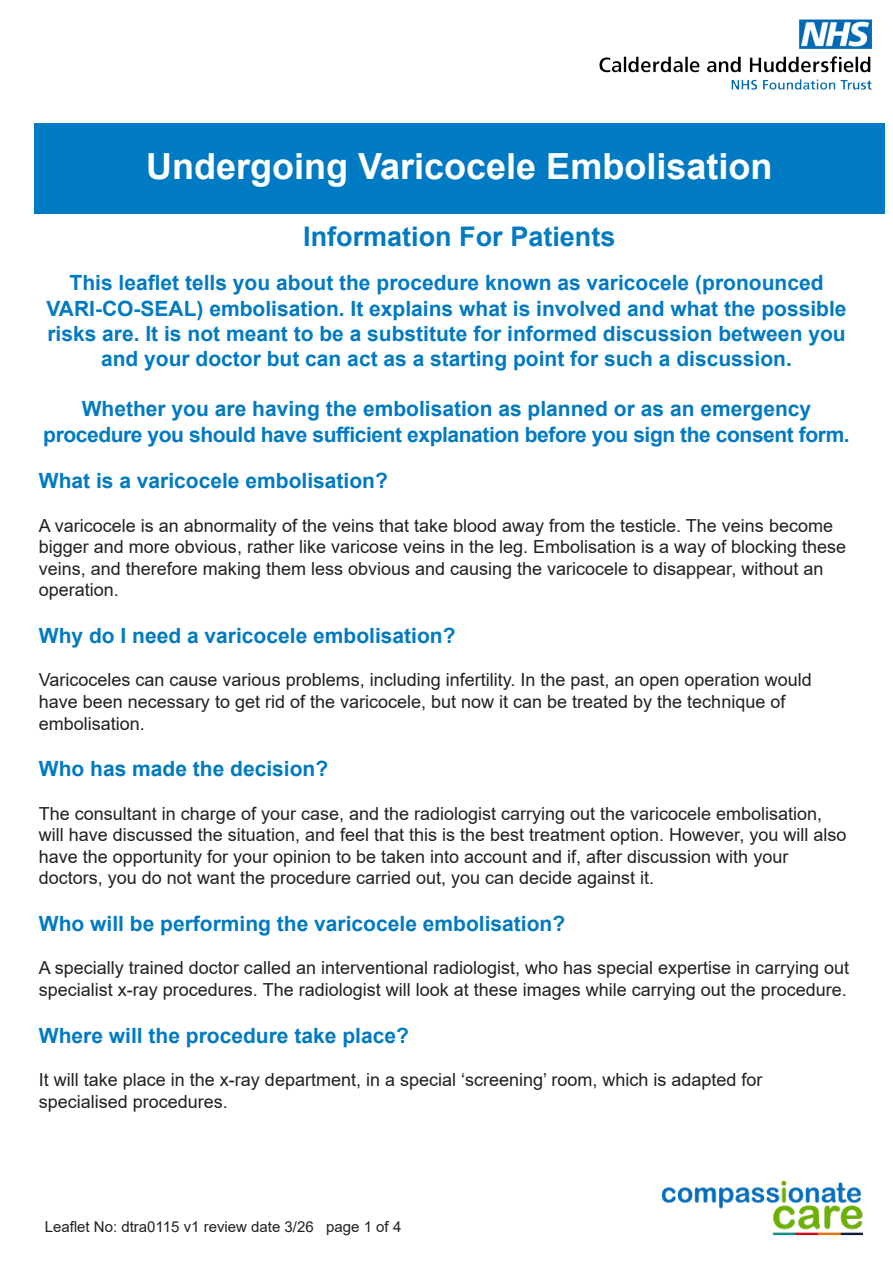
<style>
.page{position:relative;width:893px;height:1263px;background:#fff}
.page>*{position:absolute;margin:0;border:0;box-sizing:border-box;transform-origin:0 0}
.t1{font:700 36px "Arial";color:#fff}
.t2{font:700 27px "Arial";color:#007ac2}
.t3{font:700 21px/25.2px "Arial";color:#007ac2;text-align:center}
.t4{font:700 21px "Arial";letter-spacing:-.02em;color:#007ac2}
.t5{font:18px/21.6px "Arial";color:#231f20}
.t6{font:15px "Arial";color:#231f20}
</style>
<div class="page">
<img style="left:662px;top:1180px;width:201px;height:56px">
<img style="left:599px;top:20px;width:273px;height:70px">
<div style="left:34px;top:124px;width:851px;height:90px;background:#007ac2"></div>
<p class="t1" style="left:146px;top:141px;width:628px">Undergoing Varicocele Embolisation</p>
<p class="t2" style="left:303px;top:217px;width:314px">Information For Patients</p>
<p class="t3" style="left:70px;top:271px;width:755px">This leaflet tells you about the procedure known as varicocele (pronounced</p>
<p class="t3" style="left:46px;top:296px;width:802px">VARI-CO-SEAL) embolisation. It explains what is involved and what the possible risks are. It is not meant to be a substitute for informed discussion between you and your doctor but can act as a starting point for such a discussion.</p>
<p class="t3" style="left:82px;top:397px;width:731px">Whether you are having the embolisation as planned or as an emergency</p>
<p class="t4" style="left:43px;top:419px;width:808px">procedure you should have sufficient explanation before you sign the consent form.</p>
<p class="t3" style="left:39px;top:469px;width:350px">What is a varicocele embolisation?</p>
<p class="t5" style="left:39px;top:514px;width:809px">A varicocele is an abnormality of the veins that take blood away from the testicle. The veins become bigger and more obvious, rather like varicose veins in the leg. Embolisation is a way of blocking these veins, and therefore making them less obvious and causing the varicocele to disappear, without an operation.</p>
<p class="t3" style="left:39px;top:623px;width:418px">Why do I need a varicocele embolisation?</p>
<p class="t5" style="left:39px;top:669px;width:774px">Varicoceles can cause various problems, including infertility. In the past, an open operation would have been necessary to get rid of the varicocele, but now it can be treated by the technique of</p>
<p class="t5" style="left:39px;top:712px;width:108px">embolisation.</p>
<p class="t3" style="left:39px;top:757px;width:291px">Who has made the decision?</p>
<p class="t5" style="left:39px;top:802px;width:809px">The consultant in charge of your case, and the radiologist carrying out the varicocele embolisation, will have discussed the situation, and feel that this is the best treatment option. However, you will also have the opportunity for your opinion to be taken into account and if, after discussion with your</p>
<p class="t5" style="left:39px;top:867px;width:617px">doctors, you do not want the procedure carried out, you can decide against it.</p>
<p class="t3" style="left:39px;top:911px;width:528px">Who will be performing the varicocele embolisation?</p>
<p class="t5" style="left:39px;top:957px;width:812px">A specially trained doctor called an interventional radiologist, who has special expertise in carrying out specialist x-ray procedures. The radiologist will look at these images while carrying out the procedure.</p>
<p class="t3" style="left:39px;top:1023px;width:371px">Where will the procedure take place?</p>
<p class="t5" style="left:39px;top:1069px;width:725px">It will take place in the x-ray department, in a special ‘screening’ room, which is adapted for</p>
<p class="t5" style="left:39px;top:1090px;width:191px">specialised procedures.</p>
<p class="t6" style="left:45px;top:1216px;width:358px">Leaflet No: dtra0115 v1 review date 3/26 page 1 of 4</p>
</div>
